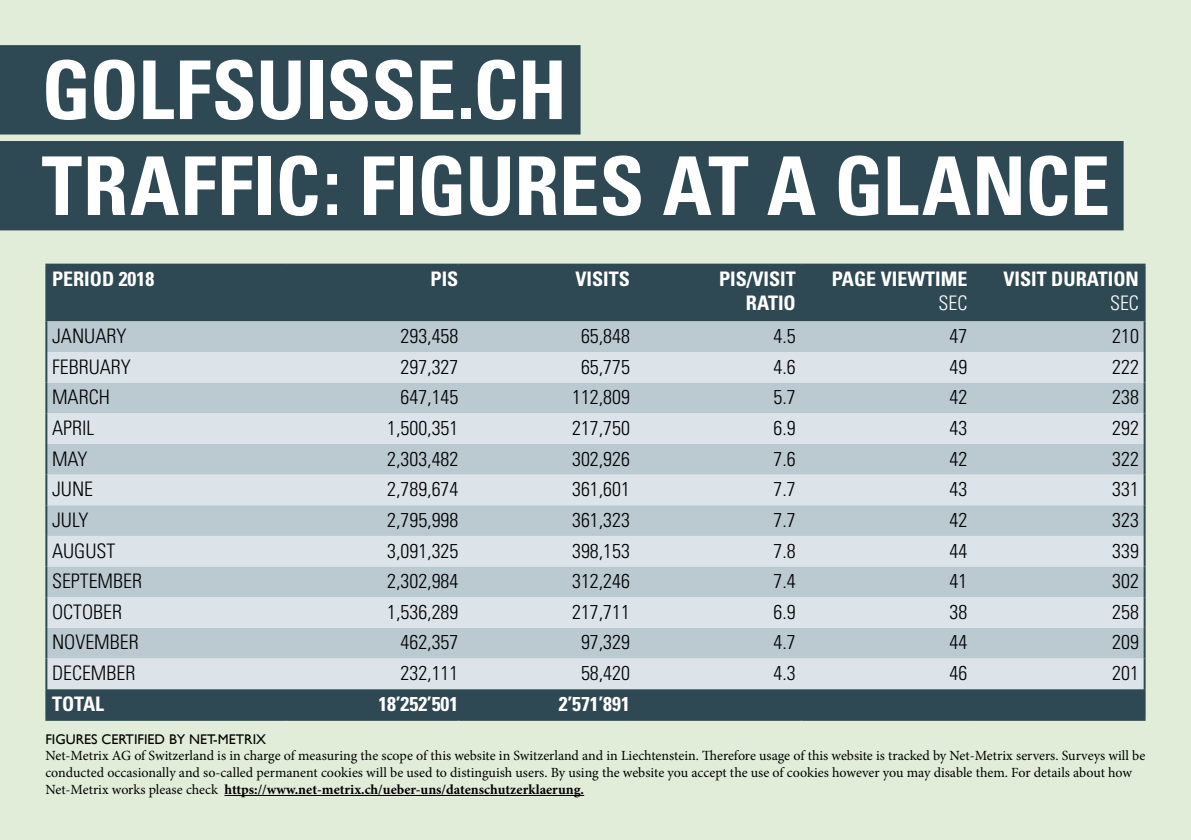
<style>
.page{position:relative;width:1191px;height:840px;background:#fff}
.page>*{position:absolute;margin:0;border:0;box-sizing:border-box;transform-origin:0 0}
.t1{font:700 condensed 81px/95.8px "Univers";letter-spacing:-.005em;color:#fff}
.t2{font:300 condensed 20px "Univers";color:#000}
.t3{font:700 condensed 20px/24px "Univers";color:#fff;text-align:right}
.t4{font:300 condensed 20px "Univers";color:#fff}
.t5{font:14px/16.8px "Minion Pro";color:#000}
.t6{font:14px "Gill Sans";color:#000}
.s1{font-weight:700}
</style>
<div class="page">
<div style="left:0;top:0;width:1191px;height:839px;background:#e2edd9"></div>
<div style="left:0;top:45px;width:580px;height:89px;background:#2f4954"></div>
<div style="left:0;top:141px;width:1123px;height:89px;background:#2f4954"></div>
<div style="left:47px;top:265px;width:1096px;height:453px;background:#2f4954"></div>
<div style="left:47px;top:321px;width:1096px;height:31px;background:#bbc9d1"></div>
<svg style="left:47px;top:352px;width:1096px;height:336px;fill:#dce4e9"></svg>
<hr style="left:45px;top:263px;width:242px;height:2px;background:#2f4954">
<hr style="left:45px;top:265px;width:2px;height:56px;background:#2f4954">
<hr style="left:287px;top:263px;width:171px;height:2px;background:#2f4954">
<hr style="left:458px;top:263px;width:172px;height:2px;background:#2f4954">
<hr style="left:630px;top:263px;width:171px;height:2px;background:#2f4954">
<hr style="left:801px;top:263px;width:172px;height:2px;background:#2f4954">
<hr style="left:973px;top:263px;width:172px;height:2px;background:#2f4954">
<hr style="left:1143px;top:265px;width:2px;height:56px;background:#2f4954">
<hr style="left:45px;top:321px;width:2px;height:31px;background:#2f4954">
<hr style="left:1143px;top:321px;width:2px;height:31px;background:#2f4954">
<hr style="left:45px;top:352px;width:2px;height:30px;background:#2f4954">
<hr style="left:1143px;top:352px;width:2px;height:30px;background:#2f4954">
<hr style="left:45px;top:382px;width:2px;height:31px;background:#2f4954">
<hr style="left:1143px;top:382px;width:2px;height:31px;background:#2f4954">
<hr style="left:45px;top:413px;width:2px;height:30px;background:#2f4954">
<hr style="left:1143px;top:413px;width:2px;height:30px;background:#2f4954">
<hr style="left:45px;top:443px;width:2px;height:31px;background:#2f4954">
<hr style="left:1143px;top:443px;width:2px;height:31px;background:#2f4954">
<hr style="left:45px;top:474px;width:2px;height:31px;background:#2f4954">
<hr style="left:1143px;top:474px;width:2px;height:31px;background:#2f4954">
<hr style="left:45px;top:505px;width:2px;height:30px;background:#2f4954">
<hr style="left:1143px;top:505px;width:2px;height:30px;background:#2f4954">
<hr style="left:45px;top:535px;width:2px;height:31px;background:#2f4954">
<hr style="left:1143px;top:535px;width:2px;height:31px;background:#2f4954">
<hr style="left:45px;top:566px;width:2px;height:31px;background:#2f4954">
<hr style="left:1143px;top:566px;width:2px;height:31px;background:#2f4954">
<hr style="left:45px;top:597px;width:2px;height:30px;background:#2f4954">
<hr style="left:1143px;top:597px;width:2px;height:30px;background:#2f4954">
<hr style="left:45px;top:627px;width:2px;height:31px;background:#2f4954">
<hr style="left:1143px;top:627px;width:2px;height:31px;background:#2f4954">
<hr style="left:45px;top:658px;width:2px;height:30px;background:#2f4954">
<hr style="left:1143px;top:658px;width:2px;height:30px;background:#2f4954">
<hr style="left:45px;top:688px;width:2px;height:30px;background:#2f4954">
<hr style="left:1143px;top:688px;width:2px;height:30px;background:#2f4954">
<hr style="left:45px;top:718px;width:242px;height:2px;background:#2f4954">
<hr style="left:287px;top:718px;width:171px;height:2px;background:#2f4954">
<hr style="left:458px;top:718px;width:172px;height:2px;background:#2f4954">
<hr style="left:630px;top:718px;width:171px;height:2px;background:#2f4954">
<hr style="left:801px;top:718px;width:172px;height:2px;background:#2f4954">
<hr style="left:973px;top:718px;width:172px;height:2px;background:#2f4954">
<hr style="left:224px;top:794px;width:360px;height:1px;background:#000">
<h1 class="t1" style="left:42px;top:42px;width:1070px">GOLFSUISSE.CH<br>TRAFFIC: FIGURES AT A GLANCE</h1>
<h2 class="t3" style="left:52px;top:267px;width:104px">PERIOD 2018</h2>
<h2 class="t3" style="left:430px;top:267px;width:29px">PIS</h2>
<h2 class="t3" style="left:575px;top:267px;width:56px">VISITS</h2>
<h2 class="t3" style="left:719px;top:267px;width:78px">PIS/VISIT<br>RATIO</h2>
<h2 class="t3" style="left:831px;top:267px;width:137px">PAGE VIEWTIME</h2>
<h2 class="t4" style="left:938px;top:291px;width:30px">SEC</h2>
<h2 class="t3" style="left:1003px;top:267px;width:137px">VISIT DURATION</h2>
<h2 class="t4" style="left:1110px;top:291px;width:30px">SEC</h2>
<h2 class="t2" style="left:52px;top:323px;width:76px">JANUARY</h2>
<h2 class="t2" style="left:401px;top:323px;width:59px">293,458</h2>
<h2 class="t2" style="left:581px;top:323px;width:50px">65,848</h2>
<h2 class="t2" style="left:773px;top:323px;width:24px">4.5</h2>
<h2 class="t2" style="left:949px;top:323px;width:19px">47</h2>
<h2 class="t2" style="left:1112px;top:323px;width:28px">210</h2>
<h2 class="t2" style="left:52px;top:354px;width:80px">FEBRUARY</h2>
<h2 class="t2" style="left:401px;top:354px;width:59px">297,327</h2>
<h2 class="t2" style="left:581px;top:354px;width:50px">65,775</h2>
<h2 class="t2" style="left:773px;top:354px;width:24px">4.6</h2>
<h2 class="t2" style="left:949px;top:354px;width:19px">49</h2>
<h2 class="t2" style="left:1112px;top:354px;width:28px">222</h2>
<h2 class="t2" style="left:52px;top:385px;width:59px">MARCH</h2>
<h2 class="t2" style="left:401px;top:385px;width:59px">647,145</h2>
<h2 class="t2" style="left:572px;top:385px;width:59px">112,809</h2>
<h2 class="t2" style="left:773px;top:385px;width:24px">5.7</h2>
<h2 class="t2" style="left:949px;top:385px;width:19px">42</h2>
<h2 class="t2" style="left:1112px;top:385px;width:28px">238</h2>
<h2 class="t2" style="left:52px;top:415px;width:44px">APRIL</h2>
<h2 class="t2" style="left:387px;top:415px;width:73px">1,500,351</h2>
<h2 class="t2" style="left:572px;top:415px;width:59px">217,750</h2>
<h2 class="t2" style="left:773px;top:415px;width:24px">6.9</h2>
<h2 class="t2" style="left:949px;top:415px;width:19px">43</h2>
<h2 class="t2" style="left:1112px;top:415px;width:28px">292</h2>
<h2 class="t2" style="left:52px;top:446px;width:37px">MAY</h2>
<h2 class="t2" style="left:387px;top:446px;width:73px">2,303,482</h2>
<h2 class="t2" style="left:572px;top:446px;width:59px">302,926</h2>
<h2 class="t2" style="left:773px;top:446px;width:24px">7.6</h2>
<h2 class="t2" style="left:949px;top:446px;width:19px">42</h2>
<h2 class="t2" style="left:1112px;top:446px;width:28px">322</h2>
<h2 class="t2" style="left:52px;top:477px;width:43px">JUNE</h2>
<h2 class="t2" style="left:387px;top:477px;width:73px">2,789,674</h2>
<h2 class="t2" style="left:572px;top:477px;width:59px">361,601</h2>
<h2 class="t2" style="left:773px;top:477px;width:24px">7.7</h2>
<h2 class="t2" style="left:949px;top:477px;width:19px">43</h2>
<h2 class="t2" style="left:1112px;top:477px;width:28px">331</h2>
<h2 class="t2" style="left:52px;top:507px;width:38px">JULY</h2>
<h2 class="t2" style="left:387px;top:507px;width:73px">2,795,998</h2>
<h2 class="t2" style="left:572px;top:507px;width:59px">361,323</h2>
<h2 class="t2" style="left:773px;top:507px;width:24px">7.7</h2>
<h2 class="t2" style="left:949px;top:507px;width:19px">42</h2>
<h2 class="t2" style="left:1112px;top:507px;width:28px">323</h2>
<h2 class="t2" style="left:52px;top:538px;width:65px">AUGUST</h2>
<h2 class="t2" style="left:387px;top:538px;width:73px">3,091,325</h2>
<h2 class="t2" style="left:572px;top:538px;width:59px">398,153</h2>
<h2 class="t2" style="left:773px;top:538px;width:24px">7.8</h2>
<h2 class="t2" style="left:949px;top:538px;width:19px">44</h2>
<h2 class="t2" style="left:1112px;top:538px;width:28px">339</h2>
<h2 class="t2" style="left:52px;top:568px;width:91px">SEPTEMBER</h2>
<h2 class="t2" style="left:387px;top:568px;width:73px">2,302,984</h2>
<h2 class="t2" style="left:572px;top:568px;width:59px">312,246</h2>
<h2 class="t2" style="left:773px;top:568px;width:24px">7.4</h2>
<h2 class="t2" style="left:949px;top:568px;width:19px">41</h2>
<h2 class="t2" style="left:1112px;top:568px;width:28px">302</h2>
<h2 class="t2" style="left:52px;top:599px;width:72px">OCTOBER</h2>
<h2 class="t2" style="left:387px;top:599px;width:73px">1,536,289</h2>
<h2 class="t2" style="left:572px;top:599px;width:59px">217,711</h2>
<h2 class="t2" style="left:773px;top:599px;width:24px">6.9</h2>
<h2 class="t2" style="left:949px;top:599px;width:19px">38</h2>
<h2 class="t2" style="left:1112px;top:599px;width:28px">258</h2>
<h2 class="t2" style="left:52px;top:630px;width:88px">NOVEMBER</h2>
<h2 class="t2" style="left:401px;top:630px;width:59px">462,357</h2>
<h2 class="t2" style="left:581px;top:630px;width:50px">97,329</h2>
<h2 class="t2" style="left:773px;top:630px;width:24px">4.7</h2>
<h2 class="t2" style="left:949px;top:630px;width:19px">44</h2>
<h2 class="t2" style="left:1112px;top:630px;width:28px">209</h2>
<h2 class="t2" style="left:52px;top:660px;width:85px">DECEMBER</h2>
<h2 class="t2" style="left:401px;top:660px;width:59px">232,111</h2>
<h2 class="t2" style="left:581px;top:660px;width:50px">58,420</h2>
<h2 class="t2" style="left:773px;top:660px;width:24px">4.3</h2>
<h2 class="t2" style="left:949px;top:660px;width:19px">46</h2>
<h2 class="t2" style="left:1112px;top:660px;width:28px">201</h2>
<h2 class="t3" style="left:52px;top:691px;width:54px">TOTAL</h2>
<h2 class="t3" style="left:378px;top:691px;width:81px">18’252’501</h2>
<h2 class="t3" style="left:559px;top:691px;width:73px">2’571’891</h2>
<p class="t6" style="left:45px;top:730px;width:222px">FIGURES CERTIFIED BY NET-METRIX</p>
<p class="t5" style="left:45px;top:747px;width:1101px">Net-Metrix AG of Switzerland is in charge of measuring the scope of this website in Switzerland and in Liechtenstein. Therefore usage of this website is tracked by Net-Metrix servers. Surveys will be conducted occasionally and so-called permanent cookies will be used to distinguish users. By using the website you accept the use of cookies however you may disable them. For details about how<br>Net-Metrix works please check <span class="s1">https://www.net-metrix.ch/ueber-uns/datenschutzerklaerung.</span></p>
</div>
